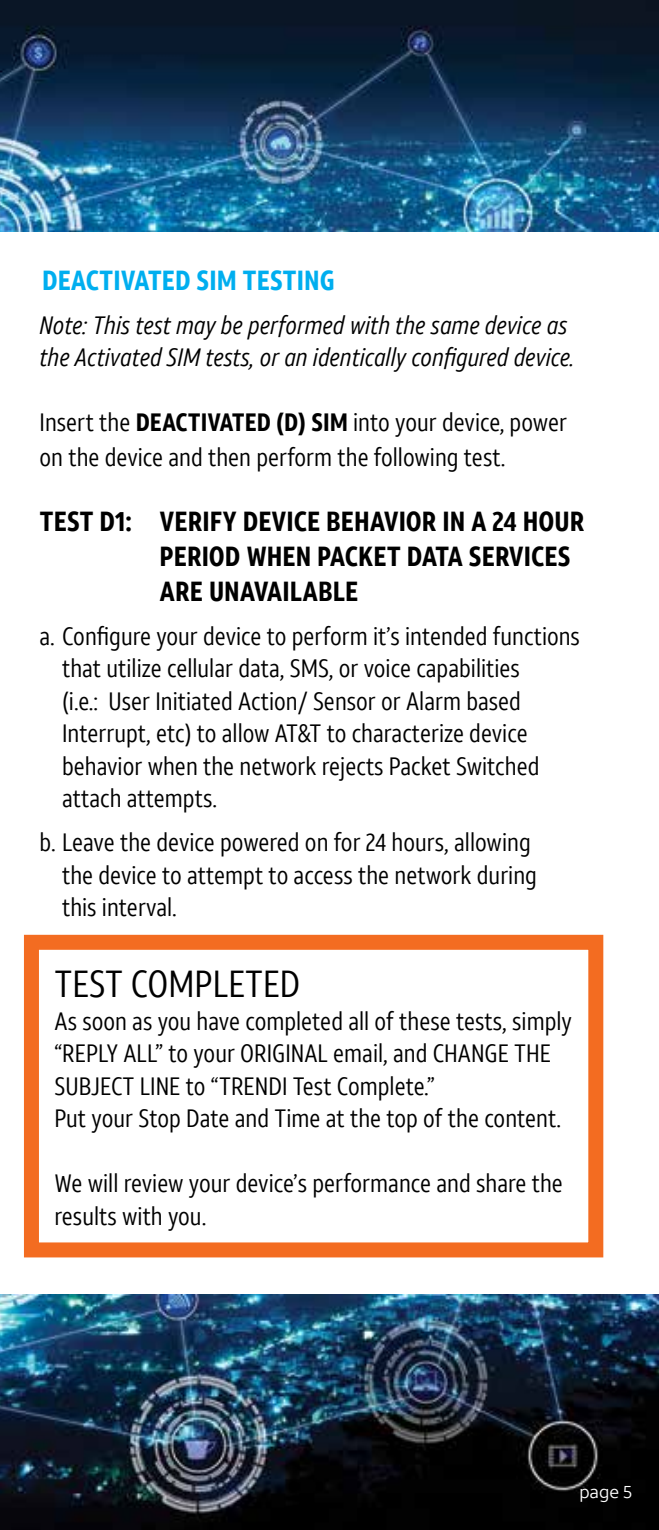
<style>
.page{position:relative;width:659px;height:1530px;background:#fff}
.page>*{position:absolute;margin:0;border:0;box-sizing:border-box;transform-origin:0 0}
.t1{font:37.5px "ATT Aleck Cd";color:#000}
.t2{font:700 27.5px/35px "ATT Aleck Cd";color:#000}
.t3{font:700 27.5px "ATT Aleck Cd";color:#00aeef}
.t4{font:25px/32.5px "ATT Aleck Cd";color:#000}
.t5{font:italic 25px/32.5px "ATT Aleck Cd";color:#000}
.t6{font:17.5px "ATT Aleck Sans";color:#fff}
.s1{font-weight:700}
</style>
<div class="page">
<div style="left:24px;top:935px;width:579px;height:322px;border:15px solid #f36c21"></div>
<img style="left:0;top:0;width:659px;height:231px">
<img style="left:0;top:1295px;width:659px;height:235px">
<p class="t3" style="left:42px;top:263px;width:294px">DEACTIVATED SIM TESTING</p>
<p class="t5" style="left:40px;top:309px;width:536px">Note: This test may be performed with the same device as the Activated SIM tests, or an identically configured device.</p>
<p class="t4" style="left:40px;top:405px;width:529px;line-height:35px">Insert the <span class="s1">DEACTIVATED (D) SIM</span> into your device, power on the device and then perform the following test.</p>
<p class="t2" style="left:160px;top:504px;width:426px;text-indent:-120px">TEST D1: VERIFY DEVICE BEHAVIOR IN A 24 HOUR<br>PERIOD WHEN PACKET DATA SERVICES<br>ARE UNAVAILABLE</p>
<p class="t4" style="left:62px;top:620px;width:519px;text-indent:-22px">a. Configure your device to perform it’s intended functions that utilize cellular data, SMS, or voice capabilities<br>(i.e.: User Initiated Action/ Sensor or Alarm based Interrupt, etc) to allow AT&amp;T to characterize device behavior when the network rejects Packet Switched attach attempts.</p>
<p class="t4" style="left:62px;top:826px;width:476px;text-indent:-22px">b. Leave the device powered on for 24 hours, allowing the device to attempt to access the network during this interval.</p>
<h1 class="t1" style="left:55px;top:961px;width:247px">TEST COMPLETED</h1>
<p class="t4" style="left:55px;top:1005px;width:519px">As soon as you have completed all of these tests, simply “REPLY ALL” to your ORIGINAL email, and CHANGE THE SUBJECT LINE to “TRENDI Test Complete.”<br>Put your Stop Date and Time at the top of the content.</p>
<p class="t4" style="left:55px;top:1167px;width:510px">We will review your device’s performance and share the results with you.</p>
<p class="t6" style="left:579px;top:1481px;width:54px">page 5</p>
</div>
